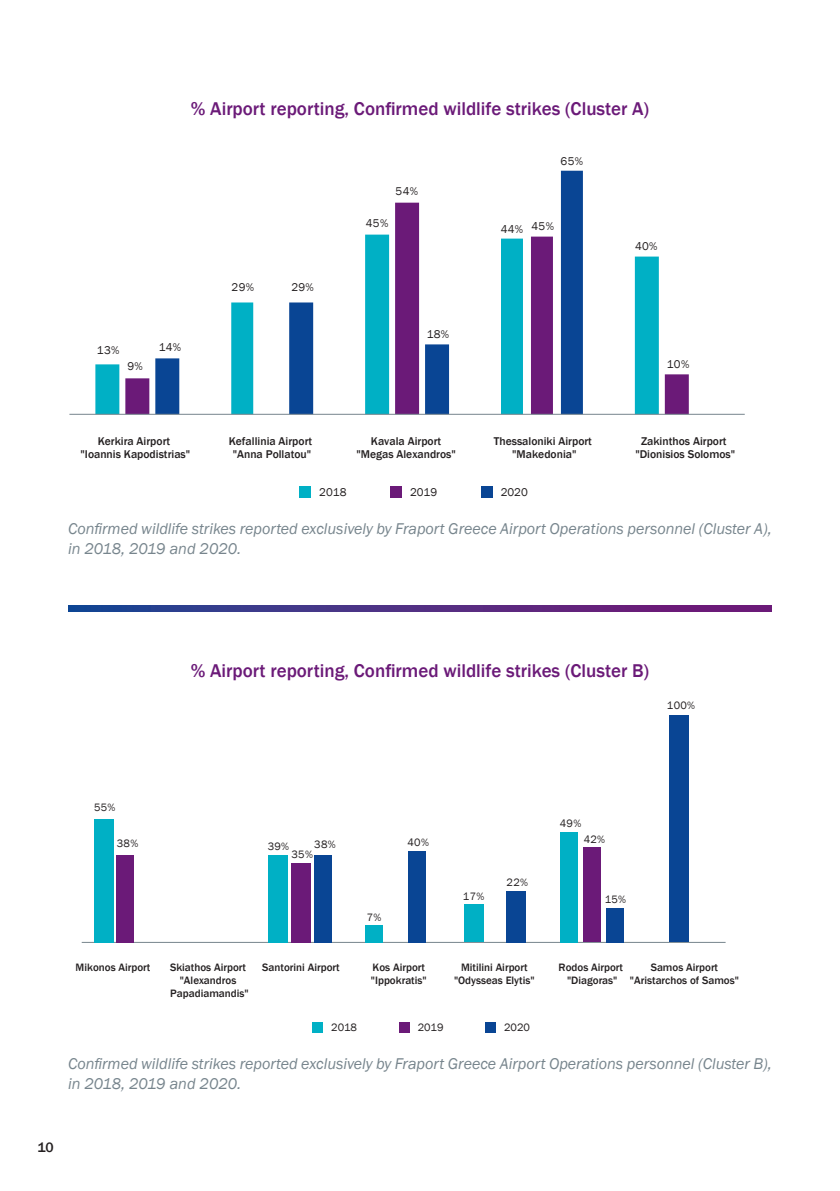
<style>
.page{position:relative;width:840px;height:1191px;background:#fff}
.page>*{position:absolute;margin:0;border:0;box-sizing:border-box;transform-origin:0 0}
.t1{font:500 19px "Franklin Gothic";color:#6b1a78}
.t2{font:italic 16px/19.2px "Franklin Gothic";color:#77858d}
.t3{font:500 14px "Franklin Gothic";color:#231f20}
.t4{font:500 11.6px/13.8px "Franklin Gothic";color:#231f20;text-align:center}
.t5{font:11.6px "Franklin Gothic";letter-spacing:.025em;color:#231f20}
.t6{font:500 11px/13.2px "Franklin Gothic";color:#231f20;text-align:center}
.t7{font:11px "Franklin Gothic";letter-spacing:.025em;color:#231f20}
</style>
<div class="page">
<svg style="left:95px;top:364px;width:30px;height:50px"></svg>
<svg style="left:125px;top:203px;width:563px;height:211px"></svg>
<svg style="left:155px;top:171px;width:427px;height:243px"></svg>
<hr style="left:69px;top:414px;width:675px;height:1px;background:#77858d">
<div style="left:299px;top:486px;width:11px;height:12px;background:#00b0c5"></div>
<div style="left:390px;top:486px;width:11px;height:12px;background:#6b1a78"></div>
<div style="left:480px;top:486px;width:12px;height:12px;background:#094594"></div>
<hr style="left:82px;top:942px;width:643px;height:1px;background:#77858d">
<div style="left:312px;top:1022px;width:11px;height:10px;background:#00b0c5"></div>
<div style="left:398px;top:1022px;width:11px;height:10px;background:#6b1a78"></div>
<div style="left:485px;top:1022px;width:10px;height:10px;background:#094594"></div>
<div style="left:560px;top:832px;width:17px;height:110px;background:#00b0c5"></div>
<div style="left:463px;top:904px;width:19px;height:38px;background:#00b0c5"></div>
<div style="left:365px;top:925px;width:17px;height:17px;background:#00b0c5"></div>
<div style="left:268px;top:855px;width:19px;height:87px;background:#00b0c5"></div>
<div style="left:94px;top:819px;width:19px;height:123px;background:#00b0c5"></div>
<div style="left:583px;top:847px;width:17px;height:95px;background:#6b1a78"></div>
<div style="left:291px;top:862px;width:19px;height:80px;background:#6b1a78"></div>
<div style="left:117px;top:855px;width:17px;height:87px;background:#6b1a78"></div>
<div style="left:669px;top:715px;width:19px;height:227px;background:#094594"></div>
<div style="left:606px;top:908px;width:17px;height:34px;background:#094594"></div>
<div style="left:506px;top:891px;width:19px;height:51px;background:#094594"></div>
<div style="left:408px;top:851px;width:17px;height:91px;background:#094594"></div>
<div style="left:314px;top:855px;width:17px;height:87px;background:#094594"></div>
<svg style="left:68px;top:606px;width:703px;height:5px"></svg>
<p class="t1" style="left:191px;top:97px;width:459px">% Airport reporting, Confirmed wildlife strikes (Cluster Α)</p>
<p class="t5" style="left:395px;top:184px;width:24px">54%</p>
<p class="t5" style="left:560px;top:154px;width:24px">65%</p>
<p class="t5" style="left:97px;top:343px;width:24px">13%</p>
<p class="t5" style="left:127px;top:359px;width:17px">9%</p>
<p class="t5" style="left:158px;top:340px;width:24px">14%</p>
<p class="t5" style="left:231px;top:279px;width:24px">29%</p>
<p class="t5" style="left:291px;top:279px;width:24px">29%</p>
<p class="t5" style="left:365px;top:216px;width:24px">45%</p>
<p class="t5" style="left:500px;top:220px;width:55px">44% 45%</p>
<p class="t5" style="left:426px;top:326px;width:24px">18%</p>
<p class="t5" style="left:634px;top:239px;width:24px">40%</p>
<p class="t5" style="left:666px;top:357px;width:24px">10%</p>
<p class="t4" style="left:80px;top:434px;width:111px">Kerkira Airport "Ioannis Kapodistrias"</p>
<p class="t4" style="left:229px;top:434px;width:85px">Kefallinia Airport "Anna Pollatou"</p>
<p class="t4" style="left:356px;top:434px;width:101px">Kavala Airport "Megas Alexandros"</p>
<p class="t4" style="left:493px;top:434px;width:100px">Thessaloniki Airport "Makedonia"</p>
<p class="t4" style="left:635px;top:434px;width:101px">Zakinthos Airport "Dionisios Solomos"</p>
<p class="t5" style="left:319px;top:485px;width:29px">2018</p>
<p class="t5" style="left:410px;top:485px;width:29px">2019</p>
<p class="t5" style="left:500px;top:485px;width:29px">2020</p>
<p class="t2" style="left:68px;top:520px;width:704px">Confirmed wildlife strikes reported exclusively by Fraport Greece Airport Operations personnel (Cluster A), in 2018, 2019 and 2020.</p>
<p class="t1" style="left:191px;top:659px;width:459px">% Airport reporting, Confirmed wildlife strikes (Cluster Β)</p>
<p class="t7" style="left:666px;top:698px;width:30px">100%</p>
<p class="t7" style="left:94px;top:800px;width:23px">55%</p>
<p class="t7" style="left:117px;top:837px;width:23px">38%</p>
<p class="t7" style="left:267px;top:839px;width:23px">39%</p>
<p class="t7" style="left:314px;top:837px;width:23px">38%</p>
<p class="t7" style="left:407px;top:835px;width:23px">40%</p>
<p class="t7" style="left:291px;top:847px;width:23px">35%</p>
<p class="t7" style="left:366px;top:910px;width:16px">7%</p>
<p class="t7" style="left:559px;top:816px;width:23px">49%</p>
<p class="t7" style="left:506px;top:876px;width:23px">22%</p>
<p class="t7" style="left:583px;top:832px;width:23px">42%</p>
<p class="t7" style="left:462px;top:889px;width:23px">17%</p>
<p class="t7" style="left:604px;top:892px;width:23px">15%</p>
<p class="t6" style="left:76px;top:961px;width:76px">Mikonos Airport</p>
<p class="t6" style="left:170px;top:961px;width:80px">Skiathos Airport "Alexandros<br>Papadiamandis"</p>
<p class="t6" style="left:262px;top:961px;width:79px">Santorini Airport</p>
<p class="t6" style="left:371px;top:961px;width:57px;text-align:left">Kos Airport "Ippokratis"</p>
<p class="t6" style="left:454px;top:961px;width:82px">Mitilini Airport "Odysseas Elytis"</p>
<p class="t6" style="left:558px;top:961px;width:66px">Rodos Airport "Diagoras"</p>
<p class="t6" style="left:629px;top:961px;width:110px">Samos Airport "Aristarchos of Samos"</p>
<p class="t7" style="left:331px;top:1020px;width:27px">2018</p>
<p class="t7" style="left:417px;top:1020px;width:27px">2019</p>
<p class="t7" style="left:504px;top:1020px;width:27px">2020</p>
<p class="t2" style="left:68px;top:1054px;width:704px">Confirmed wildlife strikes reported exclusively by Fraport Greece Airport Operations personnel (Cluster B), in 2018, 2019 and 2020.</p>
<p class="t3" style="left:37px;top:1138px;width:18px">10</p>
</div>
